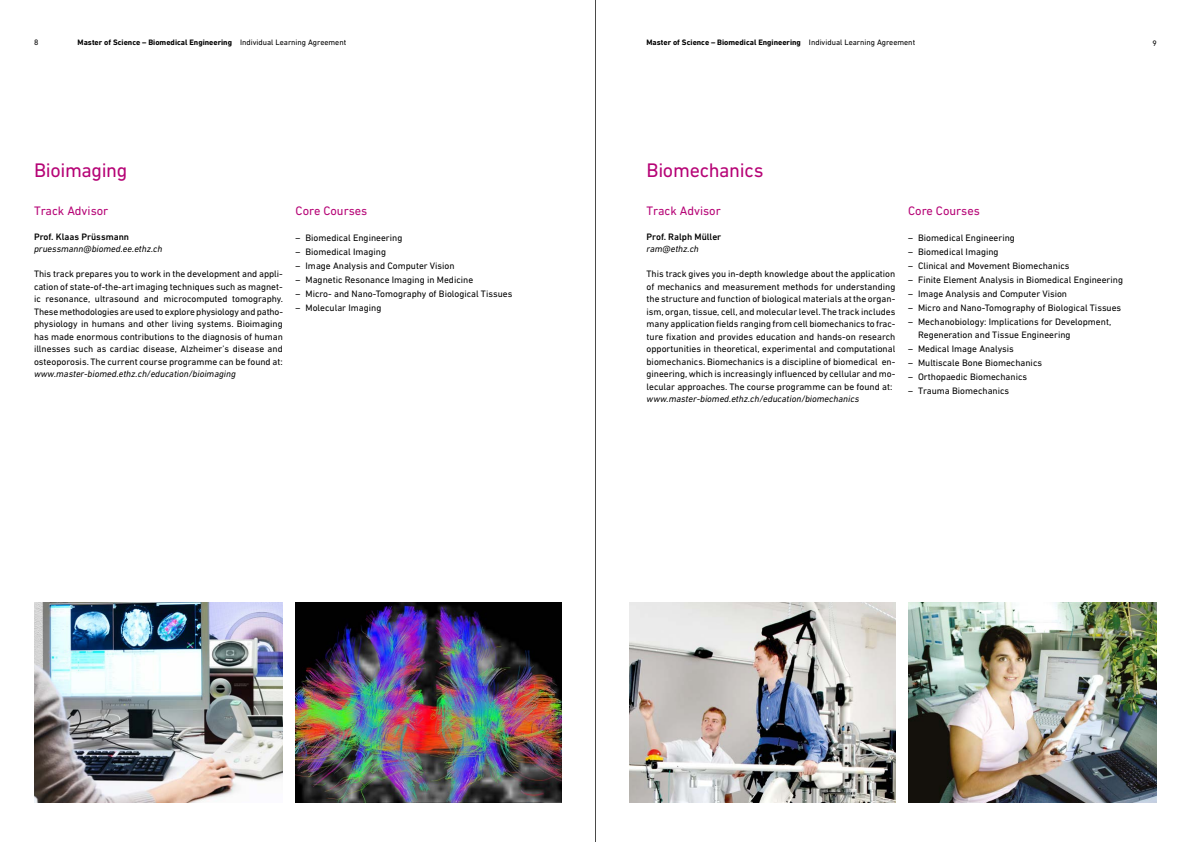
<style>
.page{position:relative;width:1191px;height:842px;background:#fff}
.page>*{position:absolute;margin:0;border:0;box-sizing:border-box;transform-origin:0 0}
.t1{font:20px "DIN Next W1 G";letter-spacing:-.015em;color:#b60476}
.t2{font:12.5px "DIN Next W1 G";color:#b60476}
.t3{font:9.5px/12.5px "DIN Next W1 G";color:#000;text-align:justify}
.t4{font:italic 9.5px "DIN Next W1 G";color:#000}
.t5{font:500 9.5px "DIN Next W1 G";color:#000}
.t6{font:700 8px "DIN Next W1 G";color:#000}
.t7{font:8px "DIN Next W1 G";color:#000}
.s1{font-weight:400}
</style>
<div class="page">
<img style="left:34px;top:602px;width:249px;height:200px">
<img style="left:296px;top:602px;width:265px;height:200px">
<img style="left:908px;top:602px;width:249px;height:200px">
<img style="left:629px;top:602px;width:266px;height:200px">
<hr style="left:595px;top:0;width:1px;height:842px;background:#4a4a49">
<p class="t7" style="left:34px;top:38px;width:6px">8</p>
<p class="t6" style="left:78px;top:38px;width:270px">Master of Science – Biomedical Engineering <span class="s1">Individual Learning Agreement</span></p>
<p class="t6" style="left:646px;top:38px;width:270px">Master of Science – Biomedical Engineering <span class="s1">Individual Learning Agreement</span></p>
<p class="t7" style="left:1152px;top:38px;width:6px">9</p>
<h1 class="t1" style="left:34px;top:159px;width:95px">Bioimaging</h1>
<h1 class="t1" style="left:646px;top:159px;width:118px">Biomechanics</h1>
<h2 class="t2" style="left:646px;top:203px;width:76px">Track Advisor</h2>
<p class="t5" style="left:646px;top:231px;width:76px">Prof. Ralph Müller</p>
<p class="t4" style="left:646px;top:244px;width:54px">ram@ethz.ch</p>
<p class="t3" style="left:646px;top:268px;width:250px">This track gives you in-depth knowledge about the application of mechanics and measurement methods for understanding the structure and function of biological materials at the organ&shy;ism, organ, tissue, cell, and molecular level. The track includes many application fields ranging from cell biomechanics to frac&shy;ture fixation and provides education and hands-on research opportunities in theoretical, experimental and computational biomechanics. Biomechanics is a discipline of biomedical en&shy;gineering, which is increasingly influenced by cellular and mo&shy;lecular approaches. The course programme can be found at:</p>
<p class="t4" style="left:646px;top:394px;width:214px">www.master-biomed.ethz.ch/education/biomechanics</p>
<h2 class="t2" style="left:296px;top:203px;width:73px">Core Courses</h2>
<p class="t3" style="left:296px;top:232px;width:108px">– Biomedical Engineering</p>
<p class="t3" style="left:296px;top:246px;width:92px">– Biomedical Imaging</p>
<p class="t3" style="left:296px;top:260px;width:160px">– Image Analysis and Computer Vision</p>
<p class="t3" style="left:296px;top:274px;width:179px">– Magnetic Resonance Imaging in Medicine</p>
<p class="t3" style="left:296px;top:288px;width:218px">– Micro- and Nano-Tomography of Biological Tissues</p>
<p class="t3" style="left:296px;top:302px;width:87px">– Molecular Imaging</p>
<h2 class="t2" style="left:34px;top:203px;width:76px">Track Advisor</h2>
<p class="t5" style="left:34px;top:231px;width:97px">Prof. Klaas Prüssmann</p>
<p class="t4" style="left:34px;top:244px;width:130px">pruessmann@biomed.ee.ethz.ch</p>
<p class="t3" style="left:34px;top:268px;width:250px">This track prepares you to work in the development and appli&shy;cation of state-of-the-art imaging techniques such as magnet&shy;ic resonance, ultrasound and microcomputed tomography.<br>These methodologies are used to explore physiology and patho&shy;physiology in humans and other living systems. Bioimaging has made enormous contributions to the diagnosis of human illnesses such as cardiac disease, Alzheimer’s disease and osteoporosis. The current course programme can be found at:</p>
<p class="t4" style="left:34px;top:369px;width:203px">www.master-biomed.ethz.ch/education/bioimaging</p>
<h2 class="t2" style="left:908px;top:203px;width:73px">Core Courses</h2>
<p class="t3" style="left:908px;top:232px;width:108px">– Biomedical Engineering</p>
<p class="t3" style="left:908px;top:246px;width:92px">– Biomedical Imaging</p>
<p class="t3" style="left:908px;top:260px;width:163px">– Clinical and Movement Biomechanics</p>
<p class="t3" style="left:908px;top:274px;width:216px">– Finite Element Analysis in Biomedical Engineering</p>
<p class="t3" style="left:908px;top:288px;width:160px">– Image Analysis and Computer Vision</p>
<p class="t3" style="left:908px;top:302px;width:215px">– Micro and Nano-Tomography of Biological Tissues</p>
<p class="t3" style="left:918px;top:316px;width:195px;text-indent:-10px">– Mechanobiology: Implications for Development,<br>Regeneration and Tissue Engineering</p>
<p class="t3" style="left:908px;top:342px;width:107px">– Medical Image Analysis</p>
<p class="t3" style="left:908px;top:356px;width:135px">– Multiscale Bone Biomechanics</p>
<p class="t3" style="left:908px;top:370px;width:121px">– Orthopaedic Biomechanics</p>
<p class="t3" style="left:908px;top:384px;width:103px">– Trauma Biomechanics</p>
</div>
